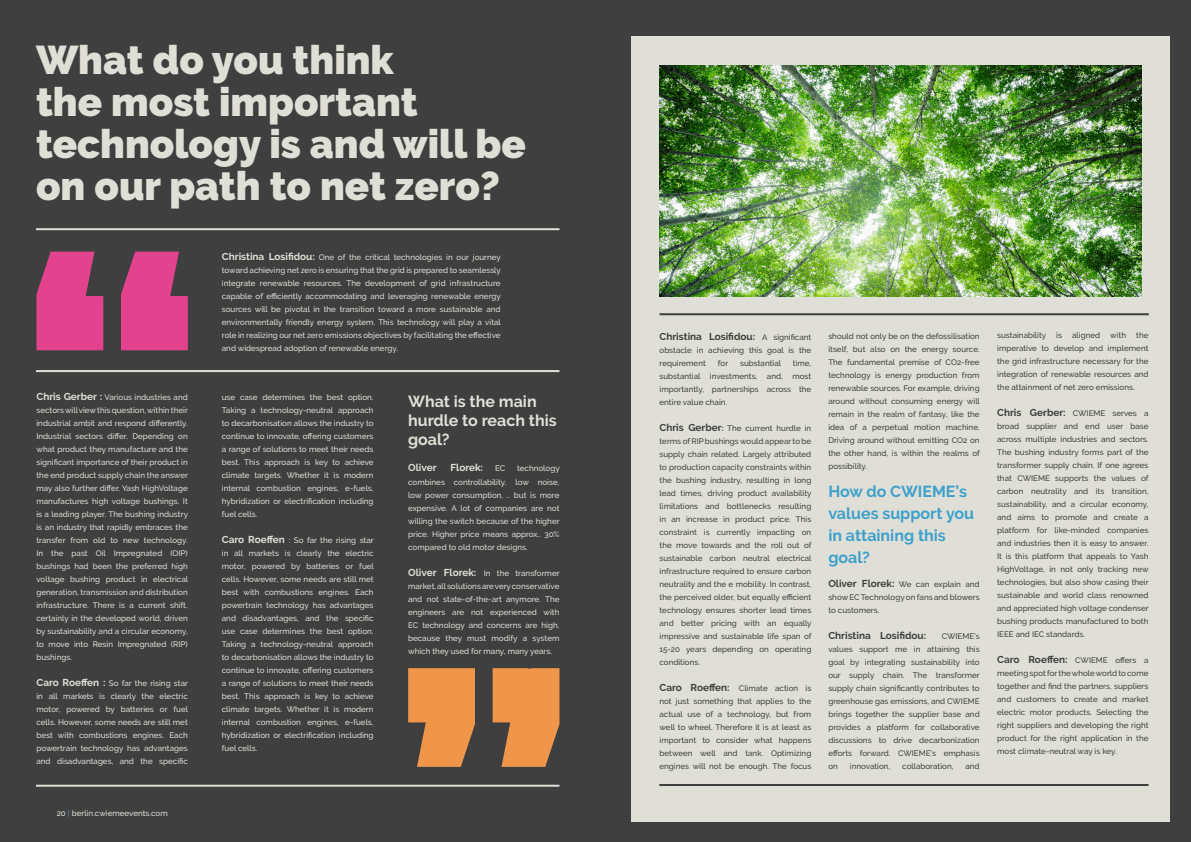
<style>
.page{position:relative;width:1191px;height:842px;background:#3f3f3f}
.page>*{position:absolute;margin:0;border:0;box-sizing:border-box;transform-origin:0 0}
.t1{font:900 40px/42px "Raleway";color:#e0dfd7}
.t2{font:700 16px/22px "Raleway";color:#3da1cb}
.t3{font:700 16px/19px "Raleway";color:#e0dfd7}
.t4{font:700 10px "Raleway";color:#3f3f3f}
.t5{font:700 10px "Raleway";color:#e0dfd7}
.Body_text{font:500 8px/13px "Raleway";color:#e0dfd7;text-align:justify}
.t6{font:500 8px/13px "Raleway";color:#3f3f3f;text-align:justify}
.s1{font-weight:700;font-size:10px}
.s2{color:#3da1cb}
.s3{font-weight:500;font-size:8px}
.s4{font-weight:700}
</style>
<div class="page">
<hr style="left:36px;top:228px;width:523px;height:2px;background:#e0dfd7">
<hr style="left:36px;top:370px;width:523px;height:2px;background:#e0dfd7">
<hr style="left:36px;top:785px;width:523px;height:2px;background:#e0dfd7">
<div style="left:631px;top:36px;width:539px;height:785px;background:#e0dfd7"></div>
<svg style="left:36px;top:252px;width:152px;height:98px;background:#bb417b"></svg>
<img style="left:660px;top:66px;width:482px;height:230px">
<svg style="left:408px;top:668px;width:151px;height:99px;background:#c58147"></svg>
<hr style="left:659px;top:313px;width:489px;height:2px;background:#3f3f3f">
<hr style="left:659px;top:784px;width:489px;height:2px;background:#3f3f3f">
<p class="t1" style="left:36px;top:39px;width:491px">What do you think<br>the most important technology is and will be on our path to net zero?</p>
<p class="Body_text" style="left:36px;top:391px;width:153px"><span class="s1">Chris Gerber :</span> Various industries and sectors will view this question, within their industrial ambit and respond differently.<br>Industrial sectors differ. Depending on what product they manufacture and the significant importance of their product in the end product supply chain the answer may also further differ. Yash HighVoltage manufactures high voltage bushings. It is a leading player. The bushing industry is an industry that rapidly embraces the transfer from old to new technology.<br>In the past Oil Impregnated (OIP) bushings had been the preferred high voltage bushing product in electrical generation, transmission and distribution infrastructure. There is a current shift, certainly in the developed world, driven by sustainability and a circular economy, to move into Resin Impregnated (RIP) bushings.</p>
<p class="Body_text" style="left:36px;top:677px;width:153px"><span class="s1">Caro Roeffen :</span> So far the rising star in all markets is clearly the electric motor, powered by batteries or fuel cells. However, some needs are still met best with combustions engines. Each powertrain technology has advantages and disadvantages, and the specific</p>
<p class="Body_text" style="left:57px;top:807px;width:113px">20 <span class="s2">|</span> berlin.cwiemeevents.com</p>
<p class="Body_text" style="left:222px;top:250px;width:280px"><span class="s1">Christina Losifidou:</span> One of the critical technologies in our journey toward achieving net zero is ensuring that the grid is prepared to seamlessly integrate renewable resources. The development of grid infrastructure capable of efficiently accommodating and leveraging renewable energy sources will be pivotal in the transition toward a more sustainable and environmentally friendly energy system. This technology will play a vital role in realizing our net zero emissions objectives by facilitating the effective and widespread adoption of renewable energy.</p>
<p class="Body_text" style="left:222px;top:390px;width:153px">use case determines the best option.<br>Taking a technology-neutral approach to decarbonisation allows the industry to continue to innovate, offering customers a range of solutions to meet their needs best. This approach is key to achieve climate targets. Whether it is modern internal combustion engines, e-fuels, hybridization or electrification including fuel cells.</p>
<p class="Body_text" style="left:222px;top:533px;width:153px"><span class="s1">Caro Roeffen</span> : So far the rising star in all markets is clearly the electric motor, powered by batteries or fuel cells. However, some needs are still met best with combustions engines. Each powertrain technology has advantages and disadvantages, and the specific use case determines the best option.<br>Taking a technology-neutral approach to decarbonisation allows the industry to continue to innovate, offering customers a range of solutions to meet their needs best. This approach is key to achieve climate targets. Whether it is modern internal combustion engines, e-fuels, hybridization or electrification including fuel cells.</p>
<p class="t3" style="left:408px;top:392px;width:150px">What is the main hurdle to reach this goal?</p>
<p class="t5" style="left:408px;top:462px;width:30px">Oliver</p>
<p class="t5" style="left:450px;top:462px;width:34px">Florek:</p>
<p class="Body_text" style="left:495px;top:462px;width:12px">EC</p>
<p class="Body_text" style="left:408px;top:462px;width:153px;text-indent:109px">technology combines controllability, low noise, low power consumption, .. but is more expensive. A lot of companies are not willing the switch because of the higher price. Higher price means approx.. 30% compared to old motor designs.</p>
<p class="Body_text" style="left:408px;top:566px;width:153px"><span class="s1">Oliver Florek:</span> In the transformer market, all solutions are very conservative and not state-of-the-art anymore. The engineers are not experienced with EC technology and concerns are high, because they must modify a system which they used for many, many years.</p>
<p class="t4" style="left:659px;top:330px;width:153px">Christina Losifidou: <span class="s3">A significant</span></p>
<p class="t6" style="left:659px;top:343px;width:153px">obstacle in achieving this goal is the requirement</p>
<p class="t6" style="left:718px;top:356px;width:12px">for</p>
<p class="t6" style="left:740px;top:356px;width:42px">substantial</p>
<p class="t6" style="left:659px;top:356px;width:153px;text-indent:133px">time, substantial investments, and, most importantly, partnerships across the entire value chain.</p>
<p class="t6" style="left:659px;top:421px;width:153px"><span class="s1">Chris Gerber</span><span class="s4">:</span> The current hurdle in terms of RIP bushings would appear to be supply chain related. Largely attributed to production capacity constraints within the bushing industry, resulting in long lead times, driving product availability limitations and bottlenecks resulting in an increase in product price. This constraint is currently impacting on the move towards and the roll out of sustainable carbon neutral electrical infrastructure required to ensure carbon neutrality and the e mobility. In contrast, the perceived older, but equally efficient technology ensures shorter lead times and better pricing with an equally impressive and sustainable life span of 15-20 years depending on operating conditions.</p>
<p class="t6" style="left:659px;top:681px;width:153px"><span class="s1">Caro Roeffen:</span> Climate action is not just something that applies to the actual use of a technology, but from well to wheel. Therefore it is at least as important to consider what happens between well and tank. Optimizing engines will not be enough. The focus</p>
<p class="t6" style="left:828px;top:330px;width:153px">should not only be on the defossilisation itself, but also on the energy source.<br>The fundamental premise of CO2-free technology is energy production from renewable sources. For example, driving around without consuming energy will remain in the realm of fantasy, like the idea of a perpetual motion machine.<br>Driving around without emitting CO2 on the other hand, is within the realms of possibility.</p>
<p class="t2" style="left:828px;top:481px;width:147px">How do CWIEME’s values support you in attaining this goal?</p>
<p class="t6" style="left:828px;top:578px;width:153px"><span class="s1">Oliver Florek:</span> We can explain and show EC Technology on fans and blowers to customers.</p>
<p class="t4" style="left:828px;top:630px;width:99px">Christina Losifidou:</p>
<p class="t6" style="left:828px;top:630px;width:153px;text-indent:113px">CWIEME’s values support me in attaining this goal by integrating sustainability into our supply chain. The transformer supply chain significantly contributes to greenhouse gas emissions, and CWIEME brings together the supplier base and provides a platform for collaborative discussions to drive decarbonization efforts forward. CWIEME’s emphasis on</p>
<p class="t6" style="left:850px;top:760px;width:42px">innovation,</p>
<p class="t6" style="left:902px;top:760px;width:53px">collaboration,</p>
<p class="t6" style="left:965px;top:760px;width:16px">and</p>
<p class="t6" style="left:997px;top:328px;width:153px;text-indent:139px">the imperative to develop and implement the grid infrastructure necessary for the integration of renewable resources and the attainment of net zero emissions.</p>
<p class="t6" style="left:997px;top:406px;width:153px"><span class="s1">Chris Gerber:</span> CWIEME serves a broad supplier and end user base across multiple industries and sectors.<br>The bushing industry forms part of the transformer supply chain. If one agrees that CWIEME supports the values of carbon neutrality and its transition, sustainability, and a circular economy, and aims to promote and create a platform for like-minded companies and industries then it is easy to answer.<br>It is this platform that appeals to Yash HighVoltage, in not only tracking new technologies, but also show casing their sustainable and world class renowned and appreciated high voltage condenser bushing products manufactured to both IEEE and IEC standards.</p>
<p class="t6" style="left:997px;top:653px;width:153px"><span class="s1">Caro Roeffen:</span> CWIEME offers a meeting spot for the whole world to come together and find the partners, suppliers and customers to create and market electric motor products. Selecting the right suppliers and developing the right product for the right application in the most climate-neutral way is key.</p>
<p class="t6" style="left:997px;top:328px;width:66px">sustainability is</p>
<p class="t6" style="left:1072px;top:328px;width:55px">aligned with</p>
</div>
